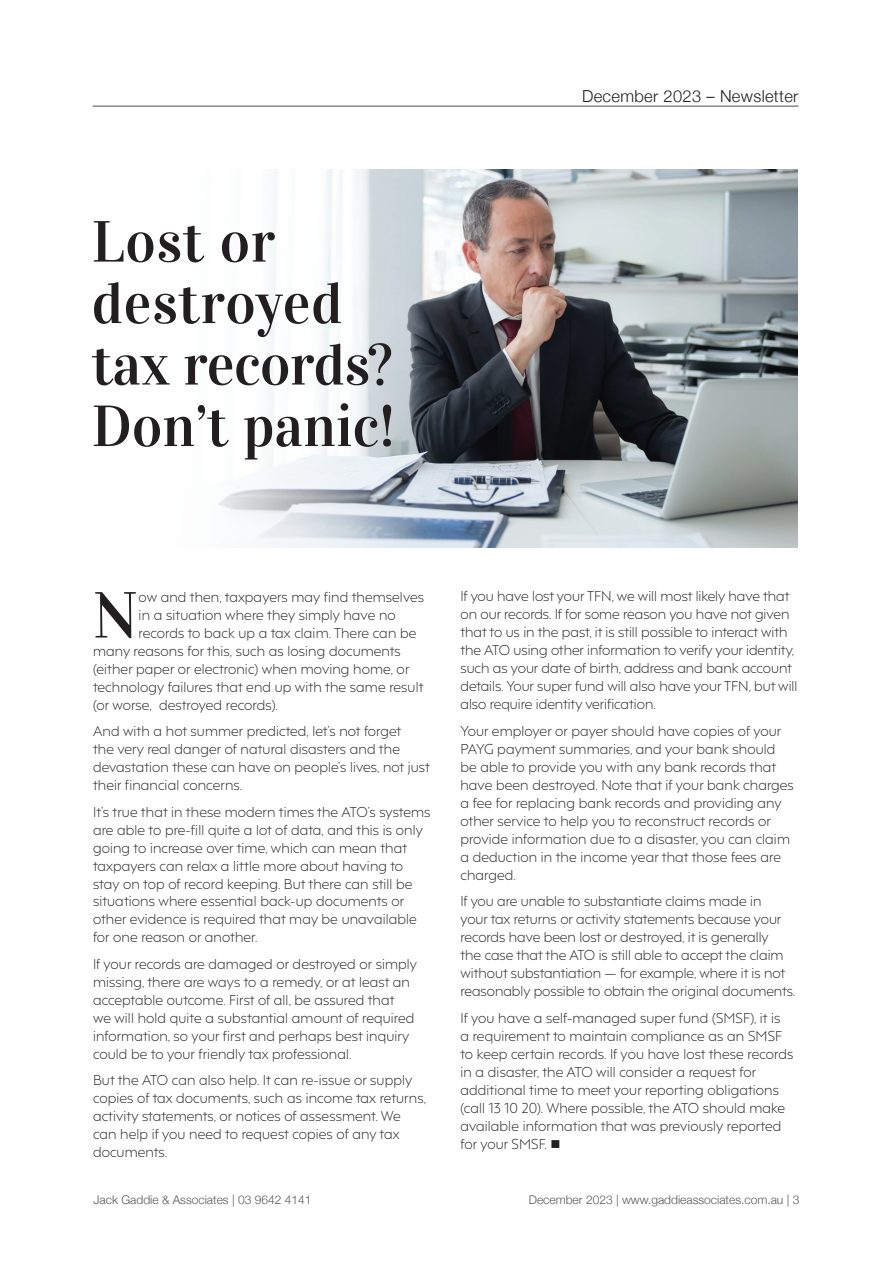
<style>
.page{position:relative;width:893px;height:1263px;background:#fff}
.page>*{position:absolute;margin:0;border:0;box-sizing:border-box;transform-origin:0 0}
.t1{font:65.1px "Vidaloka";color:#231f20}
.t2{font:58.05px/61.5px "Vidaloka";color:#231f20}
.t3{font:300 16.5px "Helvetica Neue";letter-spacing:.02em;color:#231f20}
.t4{font:300 13.5px/18px "F37 Hooj";letter-spacing:.01em;color:#231f20}
.t5{font:300 12px "Helvetica Neue";color:#57585a}
</style>
<div class="page">
<hr style="left:93px;top:106px;width:705px;height:1px;background:#231f20">
<img style="left:218px;top:169px;width:580px;height:378px">
<h2 class="t2" style="left:92px;top:211px;width:305px">Lost or destroyed tax records?<br>Don’t panic!</h2>
<p class="t3" style="left:582px;top:83px;width:218px">December 2023 – Newsletter</p>
<h1 class="t1" style="left:93px;top:576px;width:46px">N</h1>
<p class="t4" style="left:139px;top:586px;width:287px">ow and then, taxpayers may find themselves</p>
<p class="t4" style="left:139px;top:604px;width:259px">in a situation where they simply have no</p>
<p class="t4" style="left:139px;top:622px;width:279px">records to back up a tax claim. There can be</p>
<p class="t4" style="left:93px;top:640px;width:309px">many reasons for this, such as losing documents</p>
<p class="t4" style="left:93px;top:658px;width:318px">(either paper or electronic) when moving home, or</p>
<p class="t4" style="left:93px;top:676px;width:332px">technology failures that end up with the same result</p>
<p class="t4" style="left:93px;top:694px;width:186px">(or worse, destroyed records).</p>
<p class="t4" style="left:93px;top:721px;width:338px">And with a hot summer predicted, let’s not forget<br>the very real danger of natural disasters and the devastation these can have on people’s lives, not just their financial concerns.</p>
<p class="t4" style="left:93px;top:801px;width:339px">It’s true that in these modern times the ATO’s systems are able to pre-fill quite a lot of data, and this is only going to increase over time, which can mean that taxpayers can relax a little more about having to stay on top of record keeping. But there can still be situations where essential back-up documents or other evidence is required that may be unavailable for one reason or another.</p>
<p class="t4" style="left:93px;top:953px;width:326px">If your records are damaged or destroyed or simply missing, there are ways to a remedy, or at least an acceptable outcome. First of all, be assured that<br>we will hold quite a substantial amount of required information, so your first and perhaps best inquiry could be to your friendly tax professional.</p>
<p class="t4" style="left:93px;top:1070px;width:335px">But the ATO can also help. It can re-issue or supply copies of tax documents, such as income tax returns, activity statements, or notices of assessment. We can help if you need to request copies of any tax documents.</p>
<p class="t4" style="left:460px;top:586px;width:338px">If you have lost your TFN, we will most likely have that on our records. If for some reason you have not given that to us in the past, it is still possible to interact with the ATO using other information to verify your identity, such as your date of birth, address and bank account details. Your super fund will also have your TFN, but will also require identity verification.</p>
<p class="t4" style="left:460px;top:720px;width:335px">Your employer or payer should have copies of your PAYG payment summaries, and your bank should be able to provide you with any bank records that have been destroyed. Note that if your bank charges a fee for replacing bank records and providing any other service to help you to reconstruct records or provide information due to a disaster, you can claim a deduction in the income year that those fees are charged.</p>
<p class="t4" style="left:460px;top:891px;width:336px">If you are unable to substantiate claims made in<br>your tax returns or activity statements because your records have been lost or destroyed, it is generally<br>the case that the ATO is still able to accept the claim without substantiation — for example, where it is not reasonably possible to obtain the original documents.</p>
<p class="t4" style="left:460px;top:1007px;width:334px">If you have a self-managed super fund (SMSF), it is<br>a requirement to maintain compliance as an SMSF to keep certain records. If you have lost these records in a disaster, the ATO will consider a request for additional time to meet your reporting obligations (call 13 10 20). Where possible, the ATO should make available information that was previously reported for your SMSF. ■</p>
<p class="t5" style="left:94px;top:1190px;width:219px">Jack Gaddie &amp; Associates | 03 9642 4141</p>
<p class="t5" style="left:529px;top:1190px;width:272px">December 2023 | www.gaddieassociates.com.au | 3</p>
</div>
